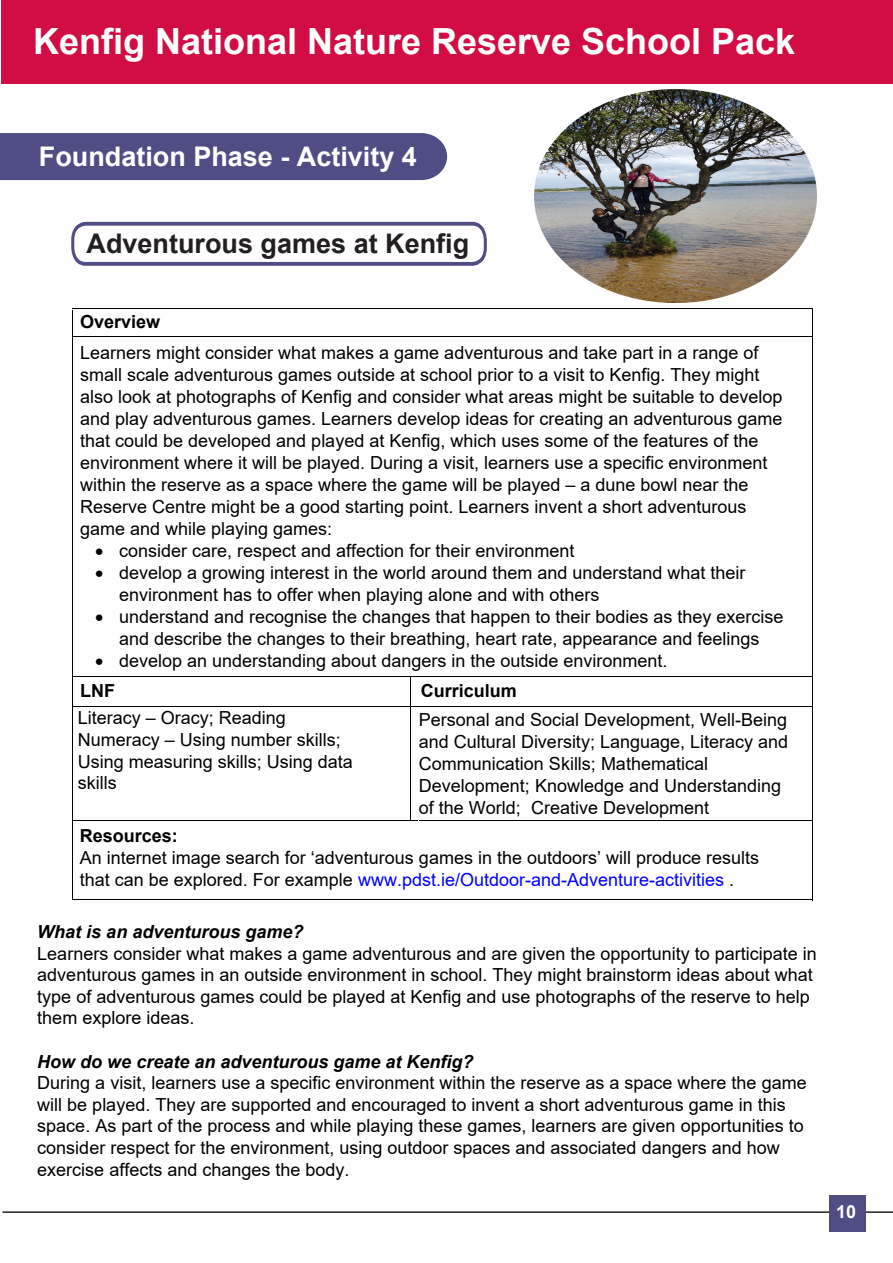
<style>
.page{position:relative;width:893px;height:1263px;background:#fff}
.page>*{position:absolute;margin:0;border:0;box-sizing:border-box;transform-origin:0 0}
.t1{font:700 36px "Arial";color:#fff}
.t2{font:700 27px "Arial";color:#fff}
.t3{font:700 27px "Arial";color:#231f20}
.t4{font:18px/22px "Arial";color:#000}
.t5{font:italic 700 18px "Arial";color:#000}
.t6{font:700 18px "Arial";color:#000}
.t7{font:700 18px "Arial";color:#fff}
.s1{font-style:inherit}
.s2{font-weight:700}
.s3{color:#00f}
</style>
<div class="page">
<hr style="left:3px;top:1211px;width:890px;height:2px;background:#231f20">
<div style="left:830px;top:1195px;width:36px;height:36px;background:#504d85"></div>
<div style="left:1px;top:0;width:892px;height:84px;background:#d20d44"></div>
<svg style="left:71px;top:221px;width:416px;height:45px"></svg>
<div style="left:0;top:133px;width:447px;height:47px;background:#504d85"></div>
<hr style="left:72px;top:308px;width:741px;height:1px;background:#000">
<hr style="left:72px;top:336px;width:741px;height:1px;background:#000">
<hr style="left:72px;top:310px;width:1px;height:380px;background:#000">
<hr style="left:812px;top:309px;width:1px;height:398px;background:#000">
<hr style="left:72px;top:676px;width:369px;height:1px;background:#000">
<hr style="left:442px;top:676px;width:370px;height:1px;background:#000">
<hr style="left:72px;top:677px;width:1px;height:42px;background:#000">
<hr style="left:72px;top:706px;width:369px;height:1px;background:#000">
<hr style="left:442px;top:706px;width:370px;height:1px;background:#000">
<hr style="left:72px;top:708px;width:1px;height:190px;background:#000">
<hr style="left:410px;top:676px;width:1px;height:144px;background:#000">
<hr style="left:812px;top:708px;width:1px;height:94px;background:#000">
<hr style="left:72px;top:820px;width:346px;height:1px;background:#000">
<hr style="left:419px;top:820px;width:393px;height:1px;background:#000">
<hr style="left:72px;top:820px;width:1px;height:79px;background:#000">
<hr style="left:72px;top:899px;width:740px;height:1px;background:#000">
<hr style="left:812px;top:773px;width:1px;height:127px;background:#000">
<img style="left:534px;top:89px;width:283px;height:213px">
<h1 class="t1" style="left:33px;top:16px;width:764px">Kenfig National Nature Reserve School Pack</h1>
<h2 class="t2" style="left:39px;top:138px;width:379px">Foundation Phase - Activity <span class="s1">4</span></h2>
<h2 class="t3" style="left:87px;top:224px;width:384px">Adventurous games at Kenfig</h2>
<p class="t6" style="left:80px;top:309px;width:82px">Overview</p>
<p class="t4" style="left:80px;top:341px;width:704px">Learners might consider what makes a game adventurous and take part in a range of small scale adventurous games outside at school prior to a visit to Kenfig. They might also look at photographs of Kenfig and consider what areas might be suitable to develop and play adventurous games. Learners develop ideas for creating an adventurous game that could be developed and played at Kenfig, which uses some of the features of the environment where it will be played. During a visit, learners use a specific environment within the reserve as a space where the game will be played – a dune bowl near the Reserve Centre might be a good starting point. Learners invent a short adventurous game and while playing games:</p>
<p class="t4" style="left:95px;top:539px;width:481px">• consider care, respect and affection for their environment</p>
<p class="t4" style="left:119px;top:561px;width:628px;text-indent:-24px">• develop a growing interest in the world around them and understand what their environment has to offer when playing alone and with others</p>
<p class="t4" style="left:95px;top:605px;width:690px;text-align:center">• understand and recognise the changes that happen to their bodies as they exercise and describe the changes to their breathing, heart rate, appearance and feelings</p>
<p class="t4" style="left:80px;top:645px;width:589px;line-height:30px;text-indent:15px">• develop an understanding about dangers in the outside environment.<br><span class="s2">LNF</span></p>
<p class="t6" style="left:421px;top:678px;width:98px">Curriculum</p>
<p class="t4" style="left:78px;top:707px;width:277px;line-height:21.6px">Literacy – Oracy; Reading<br>Numeracy – Using number skills;<br>Using measuring skills; Using data skills</p>
<p class="t4" style="left:419px;top:708px;width:371px">Personal and Social Development, Well-Being and Cultural Diversity; Language, Literacy and Communication Skills; Mathematical Development; Knowledge and Understanding of the World; Creative Development</p>
<p class="t6" style="left:80px;top:823px;width:100px">Resources:</p>
<p class="t4" style="left:80px;top:847px;width:681px">An internet image search for ‘adventurous games in the outdoors’ will produce results that can be explored. For example <span class="s3">www.pdst.ie/Outdoor-and-Adventure-activities</span> .</p>
<p class="t5" style="left:37px;top:919px;width:268px">What is an adventurous game?</p>
<p class="t4" style="left:37px;top:942px;width:781px;line-height:21.6px">Learners consider what makes a game adventurous and are given the opportunity to participate in adventurous games in an outside environment in school. They might brainstorm ideas about what type of adventurous games could be played at Kenfig and use photographs of the reserve to help them explore ideas.</p>
<p class="t5" style="left:37px;top:1049px;width:438px">How do we create an adventurous game at Kenfig?</p>
<p class="t4" style="left:37px;top:1072px;width:771px;line-height:21.6px">During a visit, learners use a specific environment within the reserve as a space where the game will be played. They are supported and encouraged to invent a short adventurous game in this space. As part of the process and while playing these games, learners are given opportunities to consider respect for the environment, using outdoor spaces and associated dangers and how exercise affects and changes the body.</p>
<p class="t7" style="left:836px;top:1199px;width:22px">10</p>
</div>
